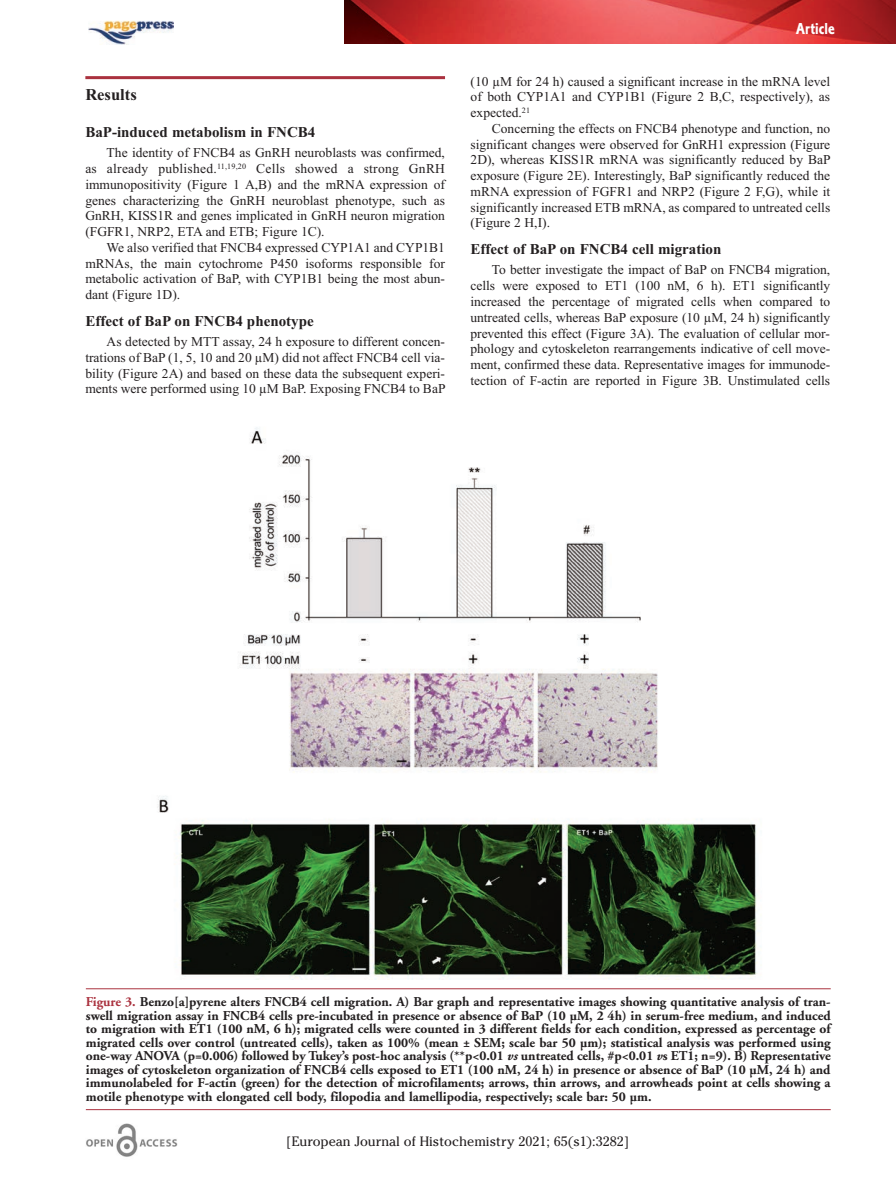
<style>
.page{position:relative;width:896px;height:1190px;background:#fff}
.page>*{position:absolute;margin:0;border:0;box-sizing:border-box;transform-origin:0 0}
.t1{font:16.5px "Corinthian Bold Condensed Plain";color:#fff}
.t2{font:700 16.5px "Times New Roman";color:#231f20}
.t3{font:700 15px "Times New Roman";color:#231f20}
.t4{font:13.5px/15.8px "Times New Roman";color:#231f20;text-align:justify}
.t5{font:700 13.5px/13.5px "Adobe Garamond";color:#231f20;text-align:justify}
.t6{font:13.5px "Cheltenham";color:#231f20}
.s1{color:#aa323f}
.s2{font-style:italic}
</style>
<div class="page">
<svg style="left:344px;top:0;width:551px;height:43px;background:#cc3c3d"></svg>
<img style="left:89px;top:20px;width:84px;height:24px">
<hr style="left:85px;top:76px;width:360px;height:3px;background:#aa323f">
<img style="left:86px;top:1123px;width:92px;height:34px">
<img style="left:157px;top:427px;width:600px;height:552px">
<hr style="left:86px;top:988px;width:744px;height:1px;background:#aa323f">
<hr style="left:86px;top:1108px;width:744px;height:1px;background:#aa323f">
<p class="t2" style="left:85px;top:85px;width:53px">Results</p>
<p class="t3" style="left:85px;top:123px;width:231px">BaP-induced metabolism in FNCB4</p>
<p class="t4" style="left:85px;top:145px;width:361px;text-indent:21px">The identity of FNCB4 as GnRH neuroblasts was confirmed, as already published.<sup>11,19,20</sup> Cells showed a strong GnRH immunopositivity (Figure 1 A,B) and the mRNA expression of genes characterizing the GnRH neuroblast phenotype, such as GnRH, KISS1R and genes implicated in GnRH neuron migration (FGFR1, NRP2, ETA and ETB; Figure 1C).</p>
<p class="t4" style="left:85px;top:239px;width:361px;text-indent:21px">We also verified that FNCB4 expressed CYP1A1 and CYP1B1 mRNAs, the main cytochrome P450 isoforms responsible for metabolic activation of BaP, with CYP1B1 being the most abun&shy;dant (Figure 1D).</p>
<p class="t3" style="left:85px;top:312px;width:230px">Effect of BaP on FNCB4 phenotype</p>
<p class="t4" style="left:85px;top:333px;width:361px;text-indent:21px">As detected by MTT assay, 24 h exposure to different concen&shy;trations of BaP (1, 5, 10 and 20 µM) did not affect FNCB4 cell via&shy;bility (Figure 2A) and based on these data the subsequent experi&shy;ments were performed using 10 µM BaP. Exposing FNCB4 to BaP</p>
<p class="t1" style="left:795px;top:23px;width:40px">Article</p>
<p class="t4" style="left:470px;top:73px;width:361px">(10 µM for 24 h) caused a significant increase in the mRNA level of both CYP1A1 and CYP1B1 (Figure 2 B,C, respectively), as expected.<sup>21</sup></p>
<p class="t4" style="left:470px;top:120px;width:361px;text-indent:21px">Concerning the effects on FNCB4 phenotype and function, no significant changes were observed for GnRH1 expression (Figure 2D), whereas KISS1R mRNA was significantly reduced by BaP exposure (Figure 2E). Interestingly, BaP significantly reduced the mRNA expression of FGFR1 and NRP2 (Figure 2 F,G), while it significantly increased ETB mRNA, as compared to untreated cells (Figure 2 H,I).</p>
<p class="t3" style="left:470px;top:240px;width:252px">Effect of BaP on FNCB4 cell migration</p>
<p class="t4" style="left:470px;top:262px;width:361px;text-indent:21px">To better investigate the impact of BaP on FNCB4 migration, cells were exposed to ET1 (100 nM, 6 h). ET1 significantly increased the percentage of migrated cells when compared to untreated cells, whereas BaP exposure (10 µM, 24 h) significantly prevented this effect (Figure 3A). The evaluation of cellular mor&shy;phology and cytoskeleton rearrangements indicative of cell move&shy;ment, confirmed these data. Representative images for immunode&shy;tection of F-actin are reported in Figure 3B. Unstimulated cells</p>
<p class="t5" style="left:86px;top:995px;width:746px"><span class="s1">Figure 3.</span> Benzo[a]pyrene alters FNCB4 cell migration. A) Bar graph and representative images showing quantitative analysis of tran&shy;swell migration assay in FNCB4 cells pre-incubated in presence or absence of BaP (10 µM, 2 4h) in serum-free medium, and induced to migration with ET1 (100 nM, 6 h); migrated cells were counted in 3 different fields for each condition, expressed as percentage of migrated cells over control (untreated cells), taken as 100% (mean ± SEM; scale bar 50 µm); statistical analysis was performed using one-way ANOVA (p=0.006) followed by Tukey’s post-hoc analysis (**p&lt;0.01 <span class="s2">vs</span> untreated cells, #p&lt;0.01 <span class="s2">v</span>s ET1; n=9). B) Representative images of cytoskeleton organization of FNCB4 cells exposed to ET1 (100 nM, 24 h) in presence or absence of BaP (10 µM, 24 h) and immunolabeled for F-actin (green) for the detection of microfilaments; arrows, thin arrows, and arrowheads point at cells showing a motile phenotype with elongated cell body, filopodia and lamellipodia, respectively; scale bar: 50 µm.</p>
<p class="t6" style="left:286px;top:1133px;width:344px">[European Journal of Histochemistry 2021; 65(s1):3282]</p>
</div>
